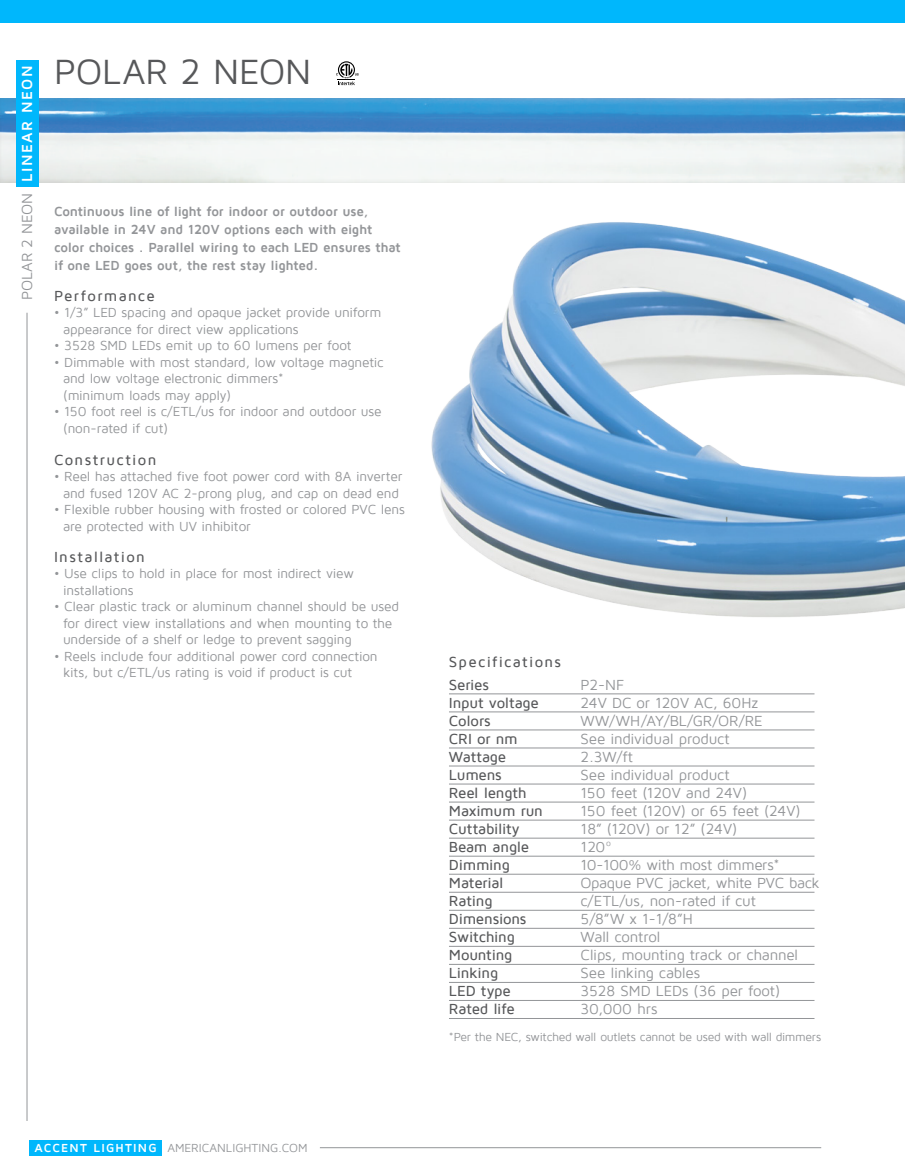
<style>
.page{position:relative;width:905px;height:1175px;background:#fff}
.page>*{position:absolute;margin:0;border:0;box-sizing:border-box;transform-origin:0 0}
.t1{font:36px "Maven Pro";letter-spacing:-.005em;color:#57585a}
.t2{font:15px "Maven Pro";letter-spacing:-.015em;color:#939598}
.t3{font:500 15px "Maven Pro";letter-spacing:-.01em;color:#57585a}
.t4{font:500 15px "Maven Pro";letter-spacing:.085em;color:#57585a}
.t5{font:500 15px "Maven Pro";letter-spacing:.09em;color:#57585a}
.t6{font:700 15px "Maven Pro";letter-spacing:.095em;color:#fff}
.t7{font:13.5px/16.5px "Maven Pro";letter-spacing:-.015em;color:#939598}
.t8{font:700 13.5px/18px "Maven Pro";letter-spacing:-.015em;color:#939598}
.t9{font:12px "Maven Pro";letter-spacing:-.025em;color:#939598}
.t10{font:12px "Maven Pro";letter-spacing:-.005em;color:#939598}
.t11{font:700 12px "Maven Pro";letter-spacing:.1em;color:#fff}
</style>
<div class="page">
<img style="left:431px;top:222px;width:473px;height:395px">
<div style="left:0;top:97px;width:904px;height:87px;background:#231f20;opacity:.15"></div>
<div style="left:16px;top:60px;width:22px;height:127px;background:#00b7fc"></div>
<hr style="left:27px;top:313px;width:1px;height:807px;background:#939598">
<div style="left:0;top:0;width:904px;height:22px;background:#00b7fc"></div>
<hr style="left:449px;top:693px;width:365px;height:1px;background:#939598">
<hr style="left:449px;top:711px;width:365px;height:1px;background:#939598">
<hr style="left:449px;top:729px;width:365px;height:1px;background:#939598">
<hr style="left:449px;top:747px;width:365px;height:1px;background:#939598">
<hr style="left:449px;top:765px;width:365px;height:1px;background:#939598">
<hr style="left:449px;top:783px;width:365px;height:1px;background:#939598">
<hr style="left:449px;top:801px;width:365px;height:1px;background:#939598">
<hr style="left:449px;top:820px;width:365px;height:1px;background:#939598">
<hr style="left:449px;top:838px;width:365px;height:1px;background:#939598">
<hr style="left:449px;top:856px;width:365px;height:1px;background:#939598">
<hr style="left:449px;top:874px;width:365px;height:1px;background:#939598">
<hr style="left:449px;top:892px;width:365px;height:1px;background:#939598">
<hr style="left:449px;top:910px;width:365px;height:1px;background:#939598">
<hr style="left:449px;top:964px;width:365px;height:1px;background:#939598">
<hr style="left:449px;top:928px;width:365px;height:1px;background:#939598">
<hr style="left:449px;top:982px;width:365px;height:1px;background:#939598">
<hr style="left:449px;top:946px;width:365px;height:1px;background:#939598">
<hr style="left:449px;top:1000px;width:365px;height:1px;background:#939598">
<hr style="left:449px;top:1018px;width:365px;height:1px;background:#939598">
<svg style="left:336px;top:61px;width:22px;height:24px"></svg>
<div style="left:29px;top:1140px;width:133px;height:15px;background:#00b7fc"></div>
<hr style="left:320px;top:1147px;width:501px;height:1px;background:#939598">
<p class="t6" style="left:19px;top:182px;width:118px;rotate:-90deg">LINEAR NEON</p>
<p class="t2" style="left:19px;top:300px;width:109px;rotate:-90deg">POLAR 2 NEON</p>
<p class="t1" style="left:54px;top:53px;width:259px">POLAR 2 NEON</p>
<p class="t8" style="left:54px;top:203px;width:348px">Continuous line of light for indoor or outdoor use, available in 24V and 120V options each with eight color choices . Parallel wiring to each LED ensures that if one LED goes out, the rest stay lighted.</p>
<p class="t5" style="left:54px;top:288px;width:102px">Performance</p>
<p class="t7" style="left:63px;top:305px;width:320px;text-indent:-9px">• 1/3” LED spacing and opaque jacket provide uniform appearance for direct view applications</p>
<p class="t7" style="left:54px;top:338px;width:299px">• 3528 SMD LEDs emit up to 60 lumens per foot</p>
<p class="t7" style="left:63px;top:354px;width:322px;text-indent:-9px">• Dimmable with most standard, low voltage magnetic and low voltage electronic dimmers*<br>(minimum loads may apply)</p>
<p class="t7" style="left:63px;top:404px;width:320px;text-indent:-9px">• 150 foot reel is c/ETL/us for indoor and outdoor use (non-rated if cut)</p>
<p class="t4" style="left:54px;top:452px;width:104px">Construction</p>
<p class="t7" style="left:54px;top:469px;width:350px;text-align:center">• Reel has attached five foot power cord with 8A inverter and fused 120V AC 2-prong plug, and cap on dead end</p>
<p class="t7" style="left:63px;top:502px;width:343px;text-indent:-9px">• Flexible rubber housing with frosted or colored PVC lens are protected with UV inhibitor</p>
<p class="t4" style="left:54px;top:549px;width:92px">Installation</p>
<p class="t7" style="left:63px;top:565px;width:292px;text-indent:-9px">• Use clips to hold in place for most indirect view installations</p>
<p class="t7" style="left:63px;top:598px;width:337px;text-indent:-9px">• Clear plastic track or aluminum channel should be used for direct view installations and when mounting to the underside of a shelf or ledge to prevent sagging</p>
<p class="t7" style="left:63px;top:648px;width:316px;text-indent:-9px">• Reels include four additional power cord connection kits, but c/ETL/us rating is void if product is cut</p>
<p class="t11" style="left:34px;top:1141px;width:124px">ACCENT LIGHTING</p>
<p class="t10" style="left:167px;top:1141px;width:142px">AMERICANLIGHTING.COM</p>
<p class="t4" style="left:449px;top:654px;width:114px">Specifications</p>
<p class="t3" style="left:449px;top:676px;width:42px">Series</p>
<p class="t3" style="left:449px;top:694px;width:91px">Input voltage</p>
<p class="t3" style="left:449px;top:712px;width:43px">Colors</p>
<p class="t3" style="left:449px;top:730px;width:70px">CRI or nm</p>
<p class="t3" style="left:449px;top:748px;width:59px">Wattage</p>
<p class="t3" style="left:449px;top:766px;width:54px">Lumens</p>
<p class="t3" style="left:449px;top:784px;width:79px">Reel length</p>
<p class="t3" style="left:449px;top:802px;width:96px">Maximum run</p>
<p class="t3" style="left:449px;top:820px;width:72px">Cuttability</p>
<p class="t3" style="left:449px;top:838px;width:82px">Beam angle</p>
<p class="t3" style="left:449px;top:856px;width:62px">Dimming</p>
<p class="t3" style="left:449px;top:874px;width:56px">Material</p>
<p class="t3" style="left:449px;top:892px;width:45px">Rating</p>
<p class="t3" style="left:449px;top:910px;width:79px">Dimensions</p>
<p class="t3" style="left:449px;top:928px;width:67px">Switching</p>
<p class="t3" style="left:449px;top:946px;width:65px">Mounting</p>
<p class="t3" style="left:449px;top:964px;width:51px">Linking</p>
<p class="t3" style="left:449px;top:982px;width:63px">LED type</p>
<p class="t3" style="left:449px;top:1000px;width:67px">Rated life</p>
<p class="t2" style="left:580px;top:677px;width:45px">P2-NF</p>
<p class="t2" style="left:580px;top:695px;width:179px">24V DC or 120V AC, 60Hz</p>
<p class="t2" style="left:580px;top:713px;width:184px">WW/WH/AY/BL/GR/OR/RE</p>
<p class="t2" style="left:580px;top:731px;width:151px">See individual product</p>
<p class="t2" style="left:580px;top:749px;width:54px">2.3W/ft</p>
<p class="t2" style="left:580px;top:767px;width:151px">See individual product</p>
<p class="t2" style="left:580px;top:785px;width:168px">150 feet (120V and 24V)</p>
<p class="t2" style="left:580px;top:803px;width:222px">150 feet (120V) or 65 feet (24V)</p>
<p class="t2" style="left:580px;top:821px;width:158px">18” (120V) or 12” (24V)</p>
<p class="t2" style="left:580px;top:839px;width:33px">120º</p>
<p class="t2" style="left:580px;top:857px;width:201px">10-100% with most dimmers*</p>
<p class="t2" style="left:580px;top:875px;width:241px">Opaque PVC jacket, white PVC back</p>
<p class="t2" style="left:580px;top:893px;width:177px">c/ETL/us, non-rated if cut</p>
<p class="t2" style="left:580px;top:911px;width:114px">5/8”W x 1-1/8”H</p>
<p class="t2" style="left:580px;top:929px;width:82px">Wall control</p>
<p class="t2" style="left:580px;top:947px;width:219px">Clips, mounting track or channel</p>
<p class="t2" style="left:580px;top:965px;width:121px">See linking cables</p>
<p class="t2" style="left:580px;top:983px;width:201px">3528 SMD LEDs (36 per foot)</p>
<p class="t2" style="left:580px;top:1001px;width:78px">30,000 hrs</p>
<p class="t9" style="left:449px;top:1030px;width:373px">*Per the NEC, switched wall outlets cannot be used with wall dimmers</p>
</div>
